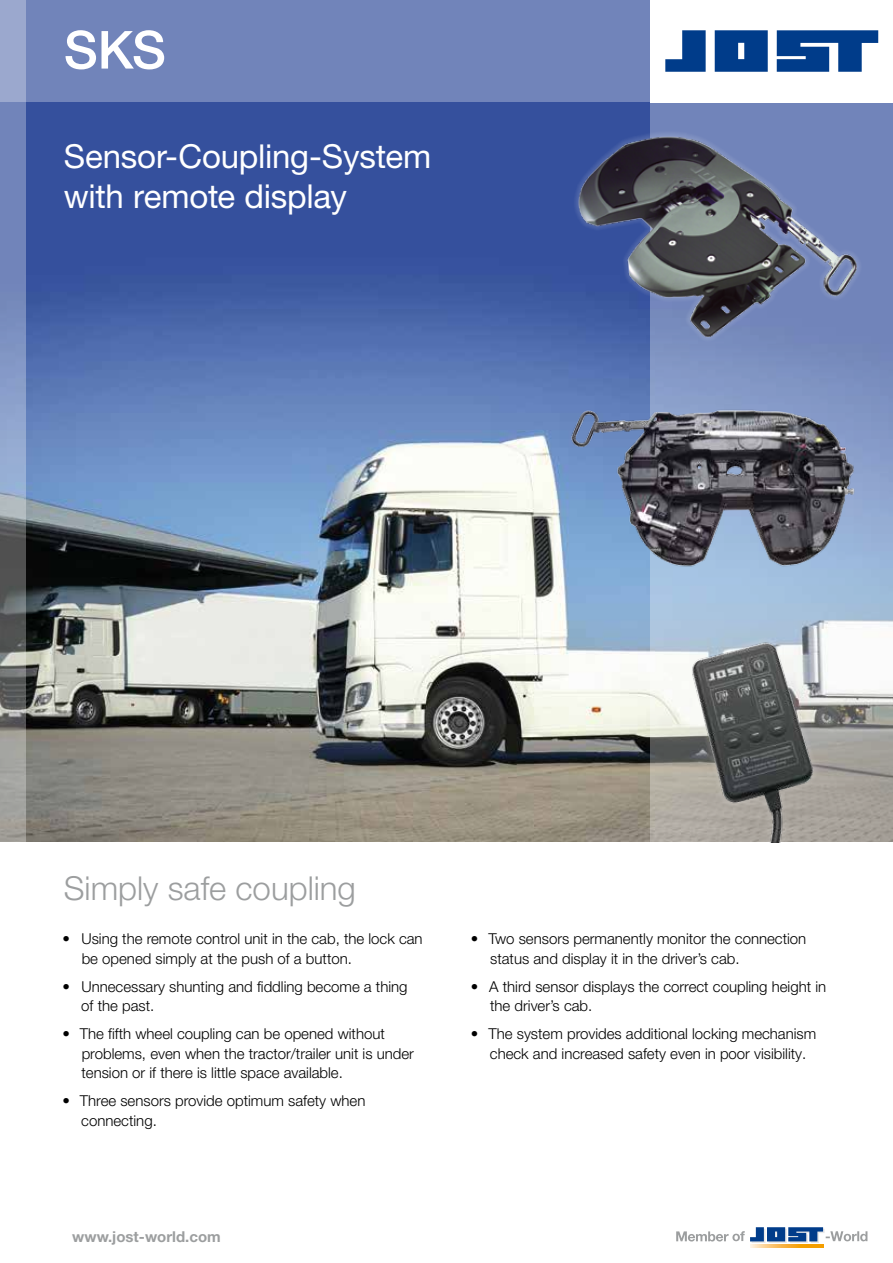
<style>
.page{position:relative;width:893px;height:1263px;background:#fff}
.page>*{position:absolute;margin:0;border:0;box-sizing:border-box;transform-origin:0 0}
.t1{font:500 52.5px "Helvetica Neue LT Pro";color:#fff}
.t2{font:33px/39.6px "Helvetica Neue LT Pro";letter-spacing:-.005em;color:#fff}
.t3{font:300 33px "Helvetica Neue LT Pro";color:#9c9e9f}
.t4{font:300 15px/19.5px "Helvetica Neue LT Pro";color:#000}
.t5{font:700 15px "Helvetica Neue LT Pro";color:#9c9e9f}
</style>
<div class="page">
<img style="left:26px;top:102px;width:625px;height:740px">
<svg style="left:651px;top:103px;width:242px;height:739px;background:#8a9fc7"></svg>
<div style="left:0;top:0;width:653px;height:102px;background:#7184ba"></div>
<svg style="left:0;top:0;width:26px;height:842px;background:#808ca7"></svg>
<div style="left:651px;top:0;width:242px;height:102px;background:#fff"></div>
<svg style="left:665px;top:30px;width:213px;height:42px"></svg>
<svg style="left:676px;top:1227px;width:191px;height:16px"></svg>
<svg style="left:750px;top:1244px;width:73px;height:4px"></svg>
<div style="left:574px;top:130px;width:288px;height:212px;background:#fff;opacity:.3"></div>
<img style="left:577px;top:134px;width:282px;height:205px">
<img style="left:638px;top:620px;width:240px;height:222px">
<img style="left:566px;top:375px;width:304px;height:199px">
<h1 class="t1" style="left:64px;top:18px;width:104px">SKS</h1>
<h2 class="t2" style="left:64px;top:136px;width:369px">Sensor-Coupling-System with remote display</h2>
<h2 class="t3" style="left:64px;top:868px;width:294px">Simply safe coupling</h2>
<p class="t4" style="left:82px;top:929px;width:342px;text-indent:-19px">• Using the remote control unit in the cab, the lock can be opened simply at the push of a button.</p>
<p class="t4" style="left:81px;top:976px;width:328px;text-indent:-19px">• Unnecessary shunting and fiddling become a thing of the past.</p>
<p class="t4" style="left:81px;top:1024px;width:334px;text-indent:-19px">• The fifth wheel coupling can be opened without problems, even when the tractor/trailer unit is under tension or if there is little space available.</p>
<p class="t4" style="left:81px;top:1091px;width:286px;text-indent:-19px">• Three sensors provide optimum safety when connecting.</p>
<p class="t5" style="left:72px;top:1227px;width:150px">www.jost-world.com</p>
<p class="t4" style="left:490px;top:929px;width:318px;text-indent:-19px">• Two sensors permanently monitor the connection status and display it in the driver’s cab.</p>
<p class="t4" style="left:490px;top:976px;width:338px;text-indent:-19px">• A third sensor displays the correct coupling height in the driver’s cab.</p>
<p class="t4" style="left:490px;top:1024px;width:328px;text-indent:-19px">• The system provides additional locking mechanism check and increased safety even in poor visibility.</p>
</div>
